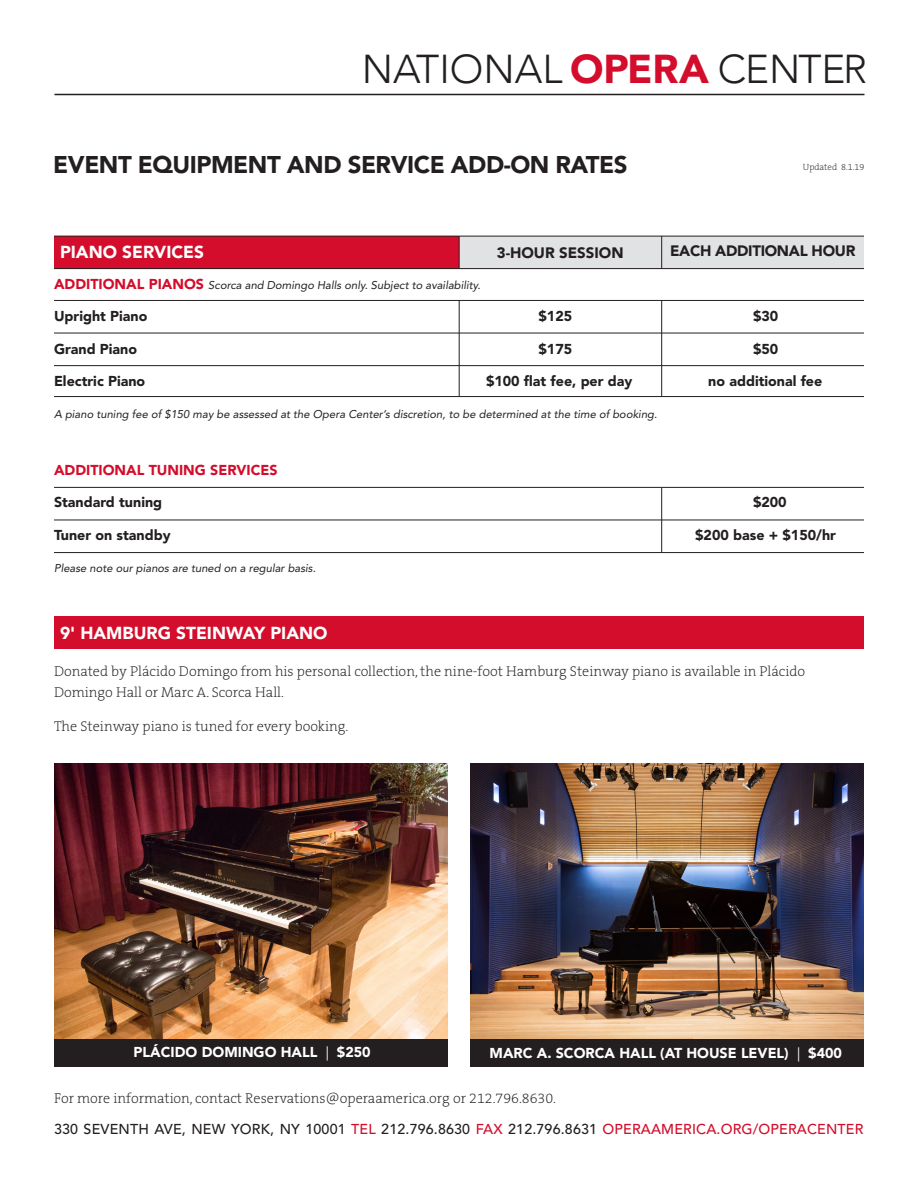
<style>
.page{position:relative;width:918px;height:1188px;background:#fff}
.page>*{position:absolute;margin:0;border:0;box-sizing:border-box;transform-origin:0 0}
.t1{font:300 40.35px "Avenir";color:#231f20}
.t2{font:900 24px "Avenir LT Std";letter-spacing:-.02em;color:#231f20}
.Pa0{font:900 17.25px "Avenir LT Std";color:#fff}
.Pa2{font:900 15px "Avenir LT Std";letter-spacing:-.02em;color:#231f20}
.Pa2-2{font:900 15px "Avenir LT Std";color:#231f20}
.t3{font:200 14.25px/21px "The Serif B W2";color:#231f20}
.t4{font:900 14.25px "Avenir LT Std";color:#231f20}
.t5{font:500 14.25px "Avenir LT Std";letter-spacing:.01em;color:#231f20}
.Pa4{font:900 14.25px "Avenir LT Std";color:#fff}
.t6{font:900 14.25px "Avenir LT Std";color:#d30d2b}
.t7{font:italic 11.25px "Avenir LT Std";color:#231f20}
.t8{font:200 9px "The Serif B W2";color:#231f20}
.s1{font-weight:900;color:#d30d2b}
.s2{font-weight:900;font-style:normal;font-size:14.25px;color:#d30d2b}
.s3{font-weight:400}
.s4{color:#d30d2b}
</style>
<div class="page">
<div style="left:471px;top:764px;width:393px;height:302px;background:#231f20"></div>
<div style="left:54px;top:764px;width:393px;height:302px;background:#231f20"></div>
<div style="left:662px;top:236px;width:202px;height:33px;background:#e1e2e4"></div>
<div style="left:459px;top:236px;width:203px;height:33px;background:#e1e2e4"></div>
<div style="left:54px;top:236px;width:405px;height:33px;background:#d30d2b"></div>
<div style="left:54px;top:616px;width:810px;height:33px;background:#d30d2b"></div>
<hr style="left:54px;top:552px;width:810px;height:1px;background:#231f20">
<hr style="left:54px;top:520px;width:810px;height:1px;background:#231f20">
<hr style="left:54px;top:487px;width:810px;height:1px;background:#231f20">
<hr style="left:54px;top:365px;width:810px;height:1px;background:#231f20">
<hr style="left:54px;top:268px;width:810px;height:1px;background:#231f20">
<hr style="left:54px;top:236px;width:810px;height:1px;background:#231f20">
<hr style="left:54px;top:333px;width:810px;height:1px;background:#231f20">
<hr style="left:54px;top:396px;width:810px;height:1px;background:#231f20">
<hr style="left:54px;top:300px;width:810px;height:1px;background:#231f20">
<hr style="left:661px;top:236px;width:1px;height:33px;background:#231f20">
<hr style="left:459px;top:236px;width:1px;height:33px;background:#231f20">
<hr style="left:459px;top:300px;width:1px;height:96px;background:#231f20">
<hr style="left:661px;top:300px;width:1px;height:96px;background:#231f20">
<hr style="left:661px;top:488px;width:1px;height:65px;background:#231f20">
<img style="left:471px;top:764px;width:393px;height:274px">
<img style="left:54px;top:764px;width:393px;height:274px">
<hr style="left:54px;top:94px;width:810px;height:1px;background:#231f20">
<h1 class="t1" style="left:362px;top:45px;width:507px">NATIONAL <span class="s1">OPERA</span> CENTER</h1>
<p class="t2" style="left:53px;top:150px;width:576px">EVENT EQUIPMENT AND SERVICE ADD-ON RATES</p>
<p class="t8" style="left:803px;top:162px;width:63px">Updated 8.1.19</p>
<p class="Pa0" style="left:60px;top:242px;width:146px">PIANO SERVICES</p>
<p class="t7" style="left:54px;top:278px;width:428px"><span class="s2">ADDITIONAL PIANOS</span> Scorca and Domingo Halls only. Subject to availability.</p>
<p class="Pa2-2" style="left:497px;top:243px;width:128px">3-HOUR SESSION</p>
<p class="Pa2" style="left:670px;top:242px;width:187px">EACH ADDITIONAL HOUR</p>
<p class="t4" style="left:54px;top:308px;width:95px">Upright Piano</p>
<p class="t4" style="left:538px;top:308px;width:35px">$125</p>
<p class="t4" style="left:753px;top:308px;width:27px">$30</p>
<p class="t4" style="left:54px;top:340px;width:85px">Grand Piano</p>
<p class="t4" style="left:538px;top:340px;width:35px">$175</p>
<p class="t4" style="left:753px;top:340px;width:27px">$50</p>
<p class="t4" style="left:54px;top:372px;width:93px">Electric Piano</p>
<p class="t4" style="left:486px;top:372px;width:148px">$100 flat fee, per day</p>
<p class="t4" style="left:708px;top:372px;width:115px">no additional fee</p>
<p class="t7" style="left:54px;top:408px;width:605px">A piano tuning fee of $150 may be assessed at the Opera Center’s discretion, to be determined at the time of booking.</p>
<p class="t6" style="left:54px;top:461px;width:225px">ADDITIONAL TUNING SERVICES</p>
<p class="t4" style="left:54px;top:494px;width:110px">Standard tuning</p>
<p class="t4" style="left:753px;top:494px;width:35px">$200</p>
<p class="t4" style="left:54px;top:526px;width:118px">Tuner on standby</p>
<p class="t4" style="left:695px;top:526px;width:142px">$200 base + $150/hr</p>
<p class="t7" style="left:54px;top:561px;width:263px">Please note our pianos are tuned on a regular basis.</p>
<p class="Pa0" style="left:60px;top:623px;width:269px">9' HAMBURG STEINWAY PIANO</p>
<p class="t3" style="left:54px;top:660px;width:753px">Donated by Plácido Domingo from his personal collection, the nine-foot Hamburg Steinway piano is available in Plácido<br>Domingo Hall or Marc A. Scorca Hall.</p>
<p class="t3" style="left:54px;top:716px;width:296px">The Steinway piano is tuned for every booking.</p>
<p class="Pa4" style="left:134px;top:1043px;width:239px">PLÁCIDO DOMINGO HALL <span class="s3">|</span> $250</p>
<p class="Pa4" style="left:490px;top:1044px;width:354px">MARC A. SCORCA HALL (AT HOUSE LEVEL) <span class="s3">|</span> $400</p>
<p class="t3" style="left:54px;top:1088px;width:504px">For more information, contact Reservations@operaamerica.org or 212.796.8630.</p>
<p class="t5" style="left:54px;top:1121px;width:811px">330 SEVENTH AVE, NEW YORK, NY 10001 <span class="s4">TEL</span> 212.796.8630 <span class="s4">FAX</span> 212.796.8631 <span class="s4">OPERAAMERICA.ORG/OPERACENTER</span></p>
</div>
